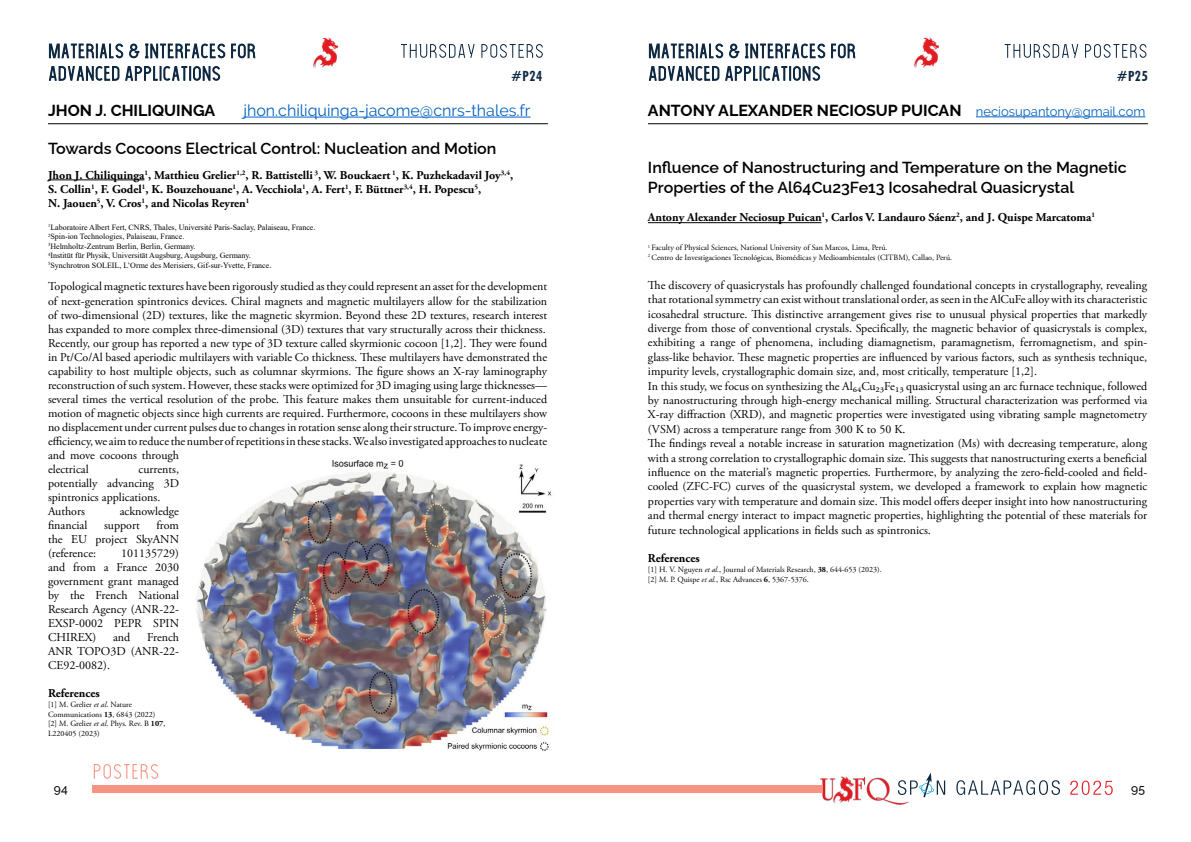
<style>
.page{position:relative;width:1191px;height:842px;background:#fff}
.page>*{position:absolute;margin:0;border:0;box-sizing:border-box;transform-origin:0 0}
.t1{font:100 16px/19.2px "Raleway";color:#000}
.t2{font:16px "Raleway";color:#0563c1}
.t3{font:700 condensed 14px "Futura BT";letter-spacing:.04em;color:#0e2841}
.t4{font:12px/14px "Adobe Garamond Pro";color:#000}
.t5{font:700 12px/14.4px "Adobe Garamond Pro";color:#000}
.t6{font:100 12px "Raleway";color:#000}
.t7{font:8px/9.6px "Adobe Garamond Pro";color:#000}
.t8{font:8px/9.6px "Times New Roman";color:#000}
.s1{font-style:italic}
.s2{font-weight:700}
.s3{font-weight:400;font-size:13px;color:#0563c1}
</style>
<div class="page">
<svg style="left:956px;top:780px;width:104px;height:15px"></svg>
<svg style="left:1070px;top:781px;width:42px;height:14px"></svg>
<svg style="left:910px;top:773px;width:35px;height:25px"></svg>
<img style="left:820px;top:776px;width:88px;height:28px">
<div style="left:93px;top:785px;width:730px;height:7px;background:#f69382"></div>
<svg style="left:94px;top:764px;width:64px;height:15px"></svg>
<svg style="left:49px;top:66px;width:171px;height:15px"></svg>
<svg style="left:401px;top:44px;width:142px;height:14px"></svg>
<svg style="left:49px;top:44px;width:206px;height:14px"></svg>
<img style="left:313px;top:37px;width:25px;height:32px">
<hr style="left:48px;top:123px;width:500px;height:1px;background:#000">
<hr style="left:648px;top:123px;width:499px;height:1px;background:#000">
<svg style="left:649px;top:66px;width:171px;height:15px"></svg>
<svg style="left:1004px;top:44px;width:142px;height:14px"></svg>
<svg style="left:649px;top:44px;width:206px;height:14px"></svg>
<img style="left:914px;top:37px;width:25px;height:32px">
<hr style="left:243px;top:117px;width:287px;height:1px;background:#0563c1">
<hr style="left:48px;top:180px;width:96px;height:1px;background:#000">
<img style="left:196px;top:460px;width:356px;height:291px">
<hr style="left:976px;top:117px;width:169px;height:1px;background:#0563c1">
<hr style="left:648px;top:222px;width:173px;height:1px;background:#000">
<p class="t3" style="left:511px;top:67px;width:33px">#P24</p>
<h1 class="t1" style="left:48px;top:99px;width:169px">JHON J. CHILIQUINGA</h1>
<h1 class="t2" style="left:243px;top:101px;width:288px">jhon.chiliquinga-jacome@cnrs-thales.fr</h1>
<h1 class="t1" style="left:48px;top:137px;width:450px">Towards Cocoons Electrical Control: Nucleation and Motion</h1>
<p class="t5" style="left:48px;top:168px;width:466px">Jhon J. Chiliquinga<sup>1</sup>, Matthieu Grelier<sup>1,2</sup>, R. Battistelli <sup>3</sup>, W. Bouckaert <sup>1</sup>, K. Puzhekadavil Joy<sup>3,4</sup>,<br>S. Collin<sup>1</sup>, F. Godel<sup>1</sup>, K. Bouzehouane<sup>1</sup>, A. Vecchiola<sup>1</sup>, A. Fert<sup>1</sup>, F. Büttner<sup>3,4</sup>, H. Popescu<sup>5</sup>,<br>N. Jaouen<sup>5</sup>, V. Cros<sup>1</sup>, and Nicolas Reyren<sup>1</sup></p>
<p class="t8" style="left:48px;top:222px;width:269px"><sup>1</sup>Laboratoire Albert Fert, CNRS, Thales, Université Paris-Saclay, Palaiseau, France.<br><sup>2</sup>Spin-ion Technologies, Palaiseau, France.<br><sup>3</sup>Helmholtz-Zentrum Berlin, Berlin, Germany.<br><sup>4</sup>Institüt für Physik, Universität Augsburg, Augsburg, Germany.<br><sup>5</sup>Synchrotron SOLEIL, L’Orme des Merisiers, Gif-sur-Yvette, France.</p>
<p class="t4" style="left:48px;top:280px;width:501px">Topological magnetic textures have been rigorously studied as they could represent an asset for the development of next-generation spintronics devices. Chiral magnets and magnetic multilayers allow for the stabilization of two-dimensional (2D) textures, like the magnetic skyrmion. Beyond these 2D textures, research interest has expanded to more complex three-dimensional (3D) textures that vary structurally across their thickness.<br>Recently, our group has reported a new type of 3D texture called skyrmionic cocoon [1,2]. They were found in Pt/Co/Al based aperiodic multilayers with variable Co thickness. These multilayers have demonstrated the capability to host multiple objects, such as columnar skyrmions. The figure shows an X-ray laminography reconstruction of such system. However, these stacks were optimized for 3D imaging using large thicknesses— several times the vertical resolution of the probe. This feature makes them unsuitable for current-induced motion of magnetic objects since high currents are required. Furthermore, cocoons in these multilayers show no displacement under current pulses due to changes in rotation sense along their structure. To improve energy&shy;efficiency, we aim to reduce the number of repetitions in these stacks. We also investigated approaches to nucleate and move cocoons through<br>electrical</p>
<p class="t4" style="left:48px;top:462px;width:133px;text-indent:91px">currents, potentially advancing 3D spintronics applications.<br>Authors</p>
<p class="t4" style="left:120px;top:504px;width:61px">acknowledge</p>
<p class="t4" style="left:48px;top:518px;width:41px">financial</p>
<p class="t4" style="left:104px;top:518px;width:37px">support</p>
<p class="t4" style="left:48px;top:518px;width:133px;text-align:justify;text-indent:108px">from the EU project SkyANN (reference:</p>
<p class="t4" style="left:48px;top:546px;width:133px;text-align:justify;text-indent:73px">101135729) and from a France 2030 government grant managed by the French National Research Agency (ANR-22- EXSP-0002 PEPR SPIN CHIREX)</p>
<p class="t4" style="left:48px;top:630px;width:132px;text-align:justify;text-indent:99px">French ANR TOPO3D (ANR-22- CE92-0082).</p>
<p class="t5" style="left:48px;top:687px;width:53px">References</p>
<p class="t7" style="left:48px;top:700px;width:119px">[1] M. Grelier <span class="s1">et al</span>. Nature<br>Communications <span class="s2">13</span>, 6843 (2022) [2] M. Grelier <span class="s1">et al</span>. Phys. Rev. B <span class="s2">107</span>,<br>L220405 (2023)</p>
<p class="t4" style="left:113px;top:630px;width:19px">and</p>
<p class="t3" style="left:1116px;top:67px;width:33px">#P25</p>
<h1 class="t1" style="left:648px;top:99px;width:499px">ANTONY ALEXANDER NECIOSUP PUICAN <span class="s3">neciosupantony@gmail.com</span></h1>
<h1 class="t1" style="left:648px;top:156px;width:480px">Influence of Nanostructuring and Temperature on the Magnetic<br>Properties of the Al64Cu23Fe13 Icosahedral Quasicrystal</h1>
<p class="t5" style="left:648px;top:211px;width:449px">Antony Alexander Neciosup Puican<sup>1</sup>, Carlos V. Landauro Sáenz<sup>2</sup>, and J. Quispe Marcatoma<sup>1</sup></p>
<p class="t7" style="left:648px;top:243px;width:305px"><sup>1</sup> Faculty of Physical Sciences, National University of San Marcos, Lima, Perú.<br><sup>2</sup> Centro de Investigaciones Tecnológicas, Biomédicas y Medioambientales (CITBM), Callao, Perú.</p>
<p class="t4" style="left:648px;top:278px;width:501px;line-height:14.4px">The discovery of quasicrystals has profoundly challenged foundational concepts in crystallography, revealing that rotational symmetry can exist without translational order, as seen in the AlCuFe alloy with its characteristic icosahedral structure. This distinctive arrangement gives rise to unusual physical properties that markedly diverge from those of conventional crystals. Specifically, the magnetic behavior of quasicrystals is complex, exhibiting a range of phenomena, including diamagnetism, paramagnetism, ferromagnetism, and spin&shy;glass-like behavior. These magnetic properties are influenced by various factors, such as synthesis technique, impurity levels, crystallographic domain size, and, most critically, temperature [1,2].<br>In this study, we focus on synthesizing the Al₆₄Cu₂₃Fe₁₃ quasicrystal using an arc furnace technique, followed by nanostructuring through high-energy mechanical milling. Structural characterization was performed via X-ray diffraction (XRD), and magnetic properties were investigated using vibrating sample magnetometry (VSM) across a temperature range from 300 K to 50 K.<br>The findings reveal a notable increase in saturation magnetization (Ms) with decreasing temperature, along with a strong correlation to crystallographic domain size. This suggests that nanostructuring exerts a beneficial influence on the material’s magnetic properties. Furthermore, by analyzing the zero-field-cooled and field&shy;cooled (ZFC-FC) curves of the quasicrystal system, we developed a framework to explain how magnetic properties vary with temperature and domain size. This model offers deeper insight into how nanostructuring and thermal energy interact to impact magnetic properties, highlighting the potential of these materials for future technological applications in fields such as spintronics.</p>
<p class="t5" style="left:648px;top:551px;width:53px">References</p>
<p class="t7" style="left:648px;top:565px;width:235px">[1] H. V. Nguyen <span class="s1">et al.</span>, Journal of Materials Research, <span class="s2">38</span>, 644-653 (2023). [2] M. P. Quispe <span class="s1">et al.</span>, Rsc Advances <span class="s2">6</span>, 5367-5376.</p>
<p class="t6" style="left:54px;top:779px;width:15px">94</p>
<p class="t6" style="left:1131px;top:779px;width:15px">95</p>
</div>
